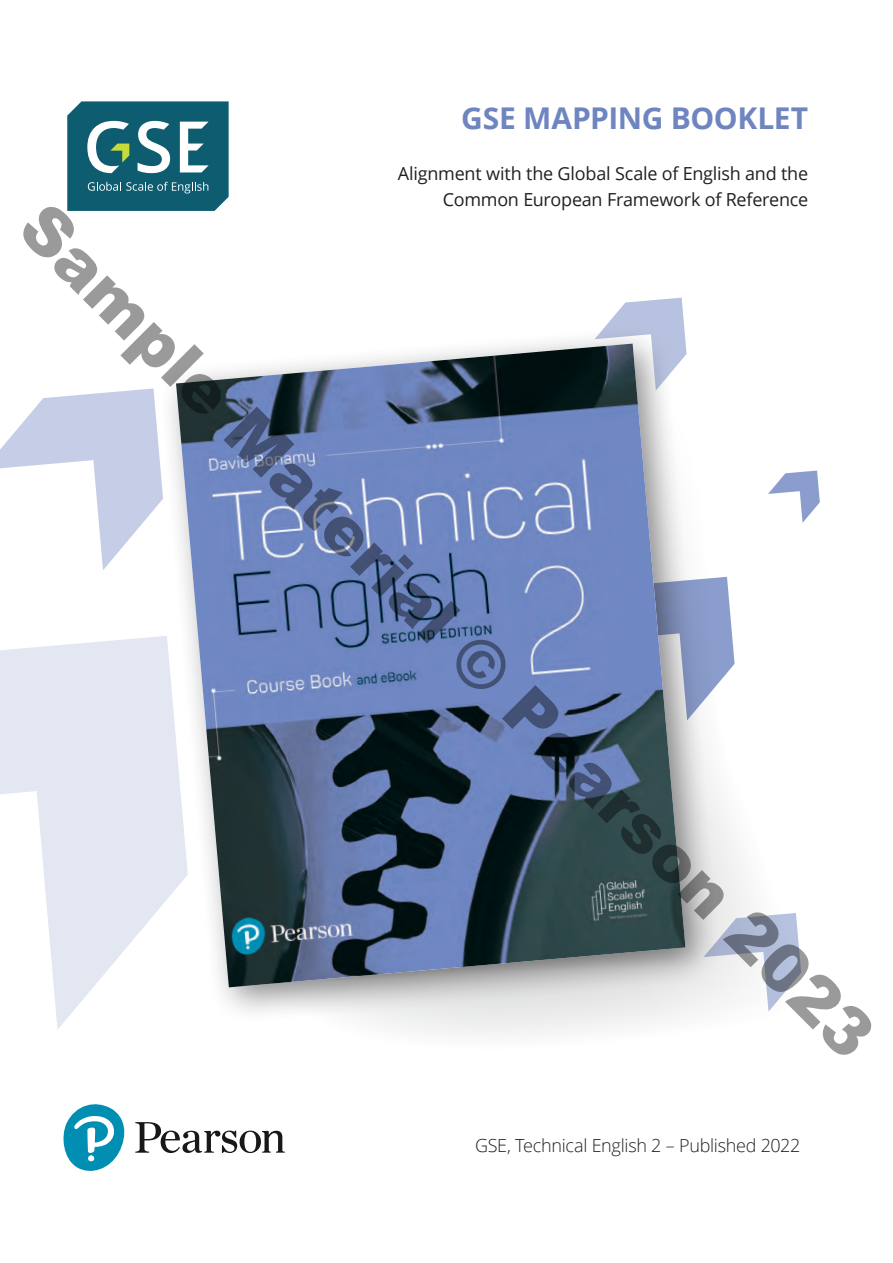
<style>
.page{position:relative;width:893px;height:1263px;background:#fff}
.page>*{position:absolute;margin:0;border:0;box-sizing:border-box;transform-origin:0 0}
.t1{font:900 66px "Arial";color:rgb(0 0 0/.4)}
.t2{font:700 30px "Open Sans";letter-spacing:-.015em;color:#6e85c0}
.t3{font:18px/25.5px "Open Sans";letter-spacing:-.015em;color:#231f20;text-align:right}
.t4{font:300 18px "Open Sans";letter-spacing:-.015em;color:#231f20}
</style>
<div class="page">
<svg style="left:135px;top:1122px;width:150px;height:31px"></svg>
<svg style="left:63px;top:1104px;width:62px;height:67px"></svg>
<svg style="left:67px;top:101px;width:162px;height:110px;background:#357786"></svg>
<svg style="left:0;top:636px;width:158px;height:393px;fill:#e2e7f2"></svg>
<svg style="left:606px;top:298px;width:78px;height:27px"></svg>
<svg style="left:0;top:388px;width:158px;height:182px"></svg>
<svg style="left:806px;top:470px;width:14px;height:49px"></svg>
<svg style="left:386px;top:471px;width:420px;height:563px"></svg>
<div style="left:158px;top:325px;width:564px;height:699px;background:#231f20;opacity:.5"></div>
<img style="left:176px;top:344px;width:509px;height:643px">
<h2 class="t2" style="left:461px;top:97px;width:348px">GSE MAPPING BOOKLET</h2>
<p class="t3" style="left:398px;top:160px;width:412px">Alignment with the Global Scale of English and the<br>Common European Framework of Reference</p>
<h1 class="t1" style="left:66px;top:181px;width:1176px;rotate:45deg">Sample Material © Pearson 2023</h1>
<p class="t4" style="left:475px;top:1133px;width:327px">GSE, Technical English 2 – Published 2022</p>
</div>
